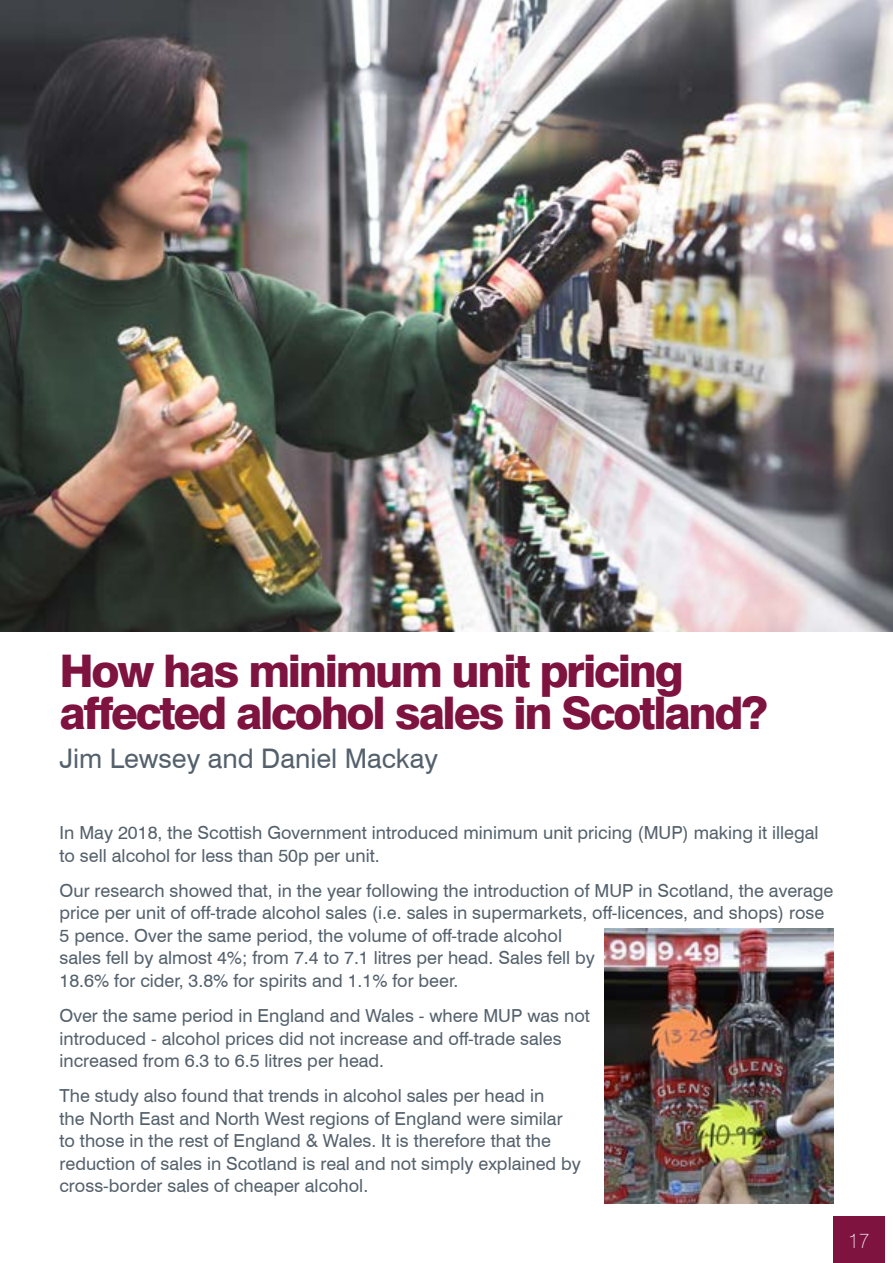
<style>
.page{position:relative;width:893px;height:1263px;background:#fff}
.page>*{position:absolute;margin:0;border:0;box-sizing:border-box;transform-origin:0 0}
.Section_Title{font:800 45px/42px "Swiss 721 BT";letter-spacing:-.05em;color:#7f1340}
.Author{font:27px "Swiss 721 BT";color:#54616c}
.t1{font:100 21px "Swiss 721 BT";color:#fff}
.Body_text_with_Bullets{font:18px/22.5px "Swiss 721 BT";color:#54616c}
</style>
<div class="page">
<div style="left:833px;top:1216px;width:51px;height:47px;background:#7f1340"></div>
<img style="left:0;top:0;width:893px;height:631px">
<img style="left:604px;top:928px;width:229px;height:275px">
<h2 class="Section_Title" style="left:60px;top:649px;width:710px">How has minimum unit pricing affected alcohol sales in Scotland?</h2>
<h3 class="Author" style="left:60px;top:742px;width:380px">Jim Lewsey and Daniel Mackay</h3>
<p class="Body_text_with_Bullets" style="left:60px;top:821px;width:761px">In May 2018, the Scottish Government introduced minimum unit pricing (MUP) making it illegal to sell alcohol for less than 50p per unit.</p>
<p class="Body_text_with_Bullets" style="left:60px;top:879px;width:775px">Our research showed that, in the year following the introduction of MUP in Scotland, the average price per unit of off-trade alcohol sales (i.e. sales in supermarkets, off-licences, and shops) rose 5 pence. Over the same period, the volume of off-trade alcohol<br>sales fell by almost 4%; from 7.4 to 7.1 litres per head. Sales fell by<br>18.6% for cider, 3.8% for spirits and 1.1% for beer.</p>
<p class="Body_text_with_Bullets" style="left:60px;top:1004px;width:532px">Over the same period in England and Wales - where MUP was not introduced - alcohol prices did not increase and off-trade sales increased from 6.3 to 6.5 litres per head.</p>
<p class="Body_text_with_Bullets" style="left:60px;top:1084px;width:523px">The study also found that trends in alcohol sales per head in<br>the North East and North West regions of England were similar to those in the rest of England &amp; Wales. It is therefore that the reduction of sales in Scotland is real and not simply explained by cross-border sales of cheaper alcohol.</p>
<p class="t1" style="left:848px;top:1227px;width:23px">17</p>
</div>
